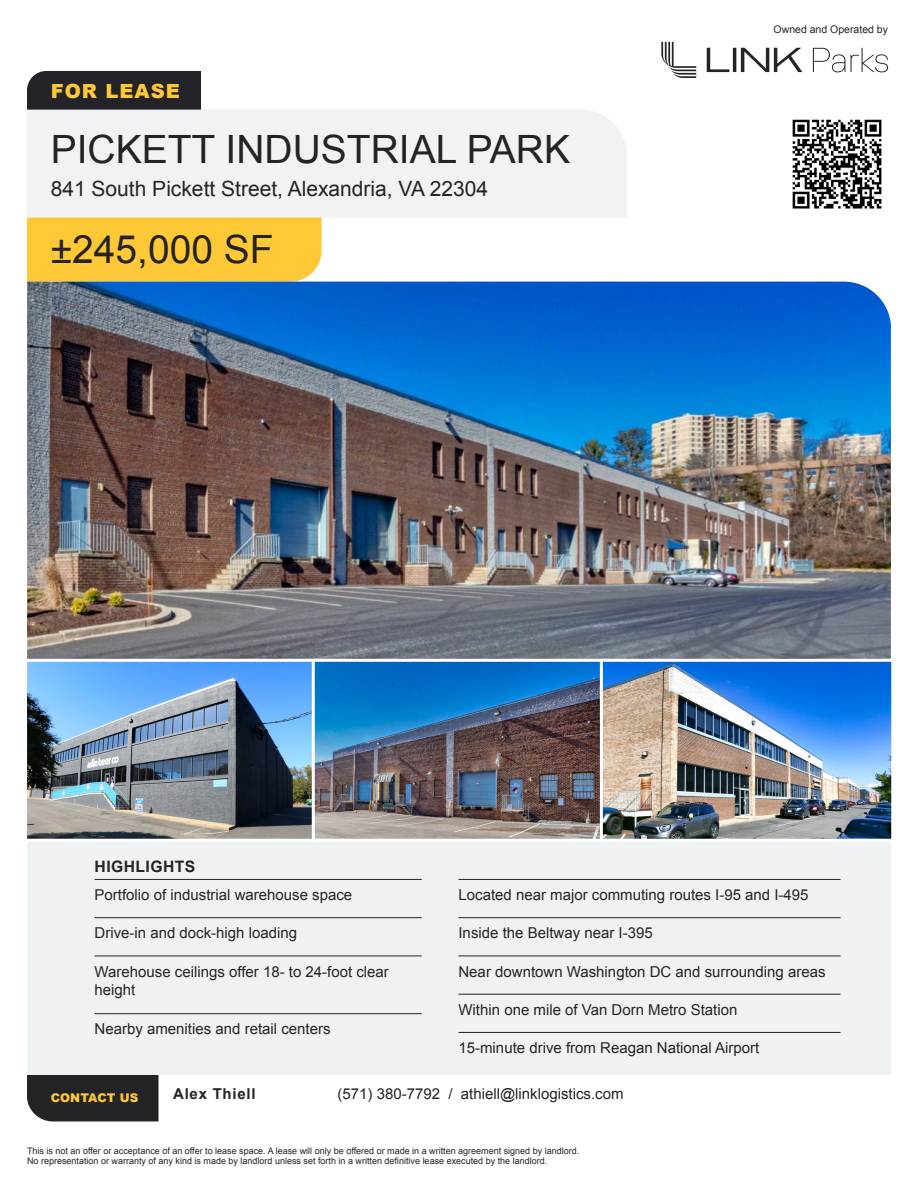
<style>
.page{position:relative;width:918px;height:1188px;background:#fff}
.page>*{position:absolute;margin:0;border:0;box-sizing:border-box;transform-origin:0 0}
.t1{font:39px "Arial";color:#232328}
.t2{font:21px "Arial";color:#232328}
.t3{font:900 19.5px "Arial";letter-spacing:.05em;color:#ffc836}
.t4{font:700 15.75px "Arial";letter-spacing:.025em;color:#232328}
.t5{font:15px/18px "Arial";color:#232328}
.t6{font:700 15px "Arial";letter-spacing:.05em;color:#232328}
.t7{font:900 12px "Arial";letter-spacing:.01em;color:#ffc836}
.t8{font:10.5px "Arial";color:#232328}
.t9{font:9px/10.8px "Arial";color:#232328}
</style>
<div class="page">
<svg style="left:661px;top:42px;width:141px;height:36px"></svg>
<svg style="left:813px;top:48px;width:32px;height:24px"></svg>
<svg style="left:851px;top:48px;width:37px;height:24px"></svg>
<div style="left:27px;top:1075px;width:131px;height:46px;background:#232328"></div>
<img style="left:792px;top:119px;width:90px;height:90px">
<div style="left:27px;top:110px;width:600px;height:108px;background:#f0f2f3"></div>
<div style="left:27px;top:71px;width:174px;height:39px;background:#232328"></div>
<div style="left:27px;top:218px;width:295px;height:64px;background:#ffc836"></div>
<img style="left:27px;top:282px;width:864px;height:375px">
<div style="left:27px;top:839px;width:864px;height:236px;background:#eff2f3"></div>
<hr style="left:95px;top:879px;width:327px;height:1px;background:#232328">
<hr style="left:95px;top:917px;width:327px;height:1px;background:#232328">
<hr style="left:95px;top:956px;width:327px;height:1px;background:#232328">
<hr style="left:95px;top:1013px;width:327px;height:1px;background:#232328">
<hr style="left:458px;top:879px;width:383px;height:1px;background:#232328">
<hr style="left:458px;top:917px;width:383px;height:1px;background:#232328">
<hr style="left:458px;top:956px;width:383px;height:1px;background:#232328">
<hr style="left:458px;top:994px;width:383px;height:1px;background:#232328">
<hr style="left:458px;top:1032px;width:383px;height:1px;background:#232328">
<img style="left:27px;top:657px;width:283px;height:185px">
<img style="left:310px;top:657px;width:288px;height:185px">
<img style="left:598px;top:657px;width:294px;height:185px">
<p class="t3" style="left:51px;top:77px;width:131px">FOR LEASE</p>
<p class="t1" style="left:51px;top:124px;width:521px">PICKETT INDUSTRIAL PARK</p>
<p class="t2" style="left:51px;top:175px;width:439px">841 South Pickett Street, Alexandria, VA 22304</p>
<p class="t1" style="left:51px;top:224px;width:225px">±245,000 SF</p>
<p class="t8" style="left:774px;top:22px;width:116px">Owned and Operated by</p>
<p class="t4" style="left:95px;top:856px;width:102px">HIGHLIGHTS</p>
<p class="t5" style="left:95px;top:886px;width:259px">Portfolio of industrial warehouse space</p>
<p class="t5" style="left:95px;top:924px;width:204px">Drive-in and dock-high loading</p>
<p class="t5" style="left:95px;top:962px;width:296px">Warehouse ceilings offer 18- to 24-foot clear height</p>
<p class="t5" style="left:95px;top:1020px;width:237px">Nearby amenities and retail centers</p>
<p class="t5" style="left:458px;top:886px;width:352px">Located near major commuting routes I-95 and I-495</p>
<p class="t5" style="left:458px;top:924px;width:196px">Inside the Beltway near I-395</p>
<p class="t5" style="left:458px;top:962px;width:369px">Near downtown Washington DC and surrounding areas</p>
<p class="t5" style="left:458px;top:1001px;width:281px">Within one mile of Van Dorn Metro Station</p>
<p class="t5" style="left:458px;top:1039px;width:302px">15-minute drive from Reagan National Airport</p>
<p class="t7" style="left:51px;top:1089px;width:89px">CONTACT US</p>
<p class="t6" style="left:173px;top:1084px;width:84px">Alex Thiell</p>
<p class="t5" style="left:338px;top:1085px;width:288px">(571) 380-7792 / athiell@linklogistics.com</p>
<p class="t9" style="left:27px;top:1145px;width:554px">This is not an offer or acceptance of an offer to lease space. A lease will only be offered or made in a written agreement signed by landlord.<br>No representation or warranty of any kind is made by landlord unless set forth in a written definitive lease executed by the landlord.</p>
</div>
